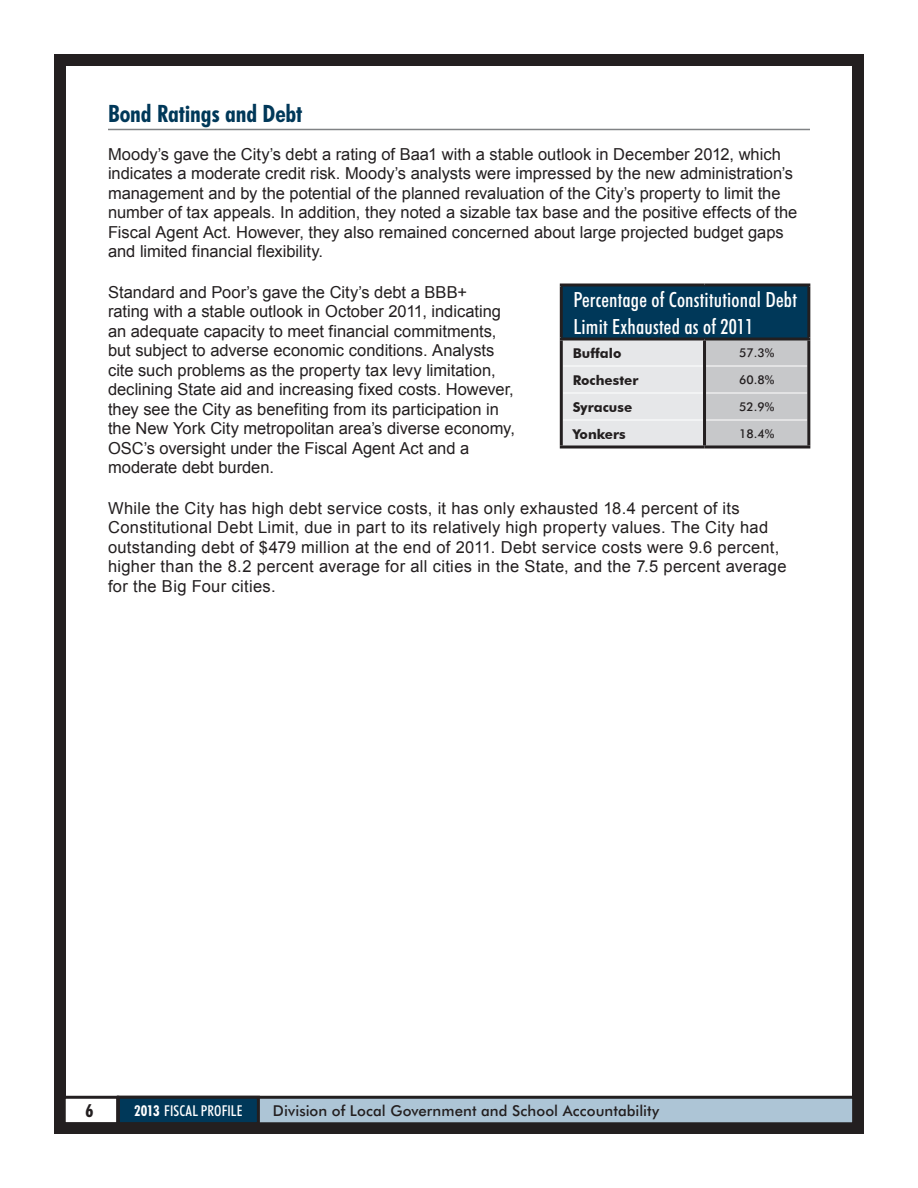
<style>
.page{position:relative;width:918px;height:1188px;background:#fff}
.page>*{position:absolute;margin:0;border:0;box-sizing:border-box;transform-origin:0 0}
.Ann_Rep_headings{font:700 condensed 24px "Futura BT";letter-spacing:-.005em;color:#003859}
.t1{font:500 condensed 21px/27px "Futura BT";letter-spacing:.01em;color:#fff}
.t2{font:700 condensed 18px "Futura BT";color:#231f20}
.AnnRep_Body_Text{font:16.5px/19.5px "Arial";color:#231f20}
.AnnRep_Body_Text-2{font:16.5px/19.5px "Arial";letter-spacing:.02em;color:#231f20}
.t3{font:500 15px "Futura BT";letter-spacing:.005em;color:#231f20}
.t4{font:500 condensed 15px "Futura BT";letter-spacing:.005em;color:#fff}
.t5{font:700 13.5px "Futura BT";color:#231f20}
.t6{font:500 12.15px "Futura BT";color:#231f20}
.s1{font-weight:700}
</style>
<div class="page">
<div style="left:54px;top:54px;width:810px;height:1080px;border:12px solid #231f20"></div>
<div style="left:63px;top:1096px;width:56px;height:29px;border:3px solid #231f20"></div>
<div style="left:118px;top:1097px;width:736px;height:27px;background:#adc5d6"></div>
<div style="left:117px;top:1096px;width:738px;height:29px;border:3px solid #231f20"></div>
<div style="left:118px;top:1097px;width:140px;height:27px;background:#003859"></div>
<div style="left:117px;top:1096px;width:143px;height:29px;border:3px solid #231f20"></div>
<hr style="left:108px;top:129px;width:702px;height:1px;background:#808285">
<div style="left:561px;top:285px;width:248px;height:54px;background:#003859"></div>
<svg style="left:563px;top:340px;width:244px;height:106px;background:#d7d8da"></svg>
<hr style="left:563px;top:366px;width:140px;height:1px;background:#fff">
<hr style="left:706px;top:366px;width:101px;height:1px;background:#fff">
<hr style="left:563px;top:393px;width:140px;height:1px;background:#fff">
<hr style="left:706px;top:393px;width:101px;height:1px;background:#fff">
<hr style="left:563px;top:420px;width:140px;height:1px;background:#fff">
<hr style="left:706px;top:420px;width:101px;height:1px;background:#fff">
<hr style="left:560px;top:338px;width:145px;height:2px;background:#231f20">
<hr style="left:705px;top:338px;width:105px;height:2px;background:#231f20">
<hr style="left:703px;top:340px;width:3px;height:26px;background:#231f20">
<hr style="left:703px;top:366px;width:3px;height:27px;background:#231f20">
<hr style="left:703px;top:393px;width:3px;height:27px;background:#231f20">
<hr style="left:703px;top:420px;width:3px;height:26px;background:#231f20">
<hr style="left:560px;top:284px;width:145px;height:2px;background:#231f20">
<hr style="left:560px;top:286px;width:3px;height:52px;background:#231f20">
<hr style="left:705px;top:284px;width:105px;height:2px;background:#231f20">
<hr style="left:807px;top:286px;width:3px;height:52px;background:#231f20">
<hr style="left:560px;top:340px;width:3px;height:26px;background:#231f20">
<hr style="left:807px;top:340px;width:3px;height:26px;background:#231f20">
<hr style="left:560px;top:366px;width:3px;height:27px;background:#231f20">
<hr style="left:807px;top:366px;width:3px;height:27px;background:#231f20">
<hr style="left:560px;top:393px;width:3px;height:27px;background:#231f20">
<hr style="left:807px;top:393px;width:3px;height:27px;background:#231f20">
<hr style="left:560px;top:420px;width:3px;height:26px;background:#231f20">
<hr style="left:807px;top:420px;width:3px;height:26px;background:#231f20">
<hr style="left:560px;top:446px;width:145px;height:2px;background:#231f20">
<hr style="left:705px;top:446px;width:105px;height:2px;background:#231f20">
<p class="Ann_Rep_headings" style="left:108px;top:99px;width:196px">Bond Ratings and Debt</p>
<p class="AnnRep_Body_Text" style="left:108px;top:144px;width:691px">Moody’s gave the City’s debt a rating of Baa1 with a stable outlook in December 2012, which indicates a moderate credit risk. Moody’s analysts were impressed by the new administration’s management and by the potential of the planned revaluation of the City’s property to limit the number of tax appeals. In addition, they noted a sizable tax base and the positive effects of the Fiscal Agent Act. However, they also remained concerned about large projected budget gaps and limited financial flexibility.</p>
<p class="AnnRep_Body_Text" style="left:108px;top:282px;width:409px">Standard and Poor’s gave the City’s debt a BBB+<br>rating with a stable outlook in October 2011, indicating an adequate capacity to meet financial commitments, but subject to adverse economic conditions. Analysts cite such problems as the property tax levy limitation, declining State aid and increasing fixed costs. However, they see the City as benefiting from its participation in the New York City metropolitan area’s diverse economy, OSC’s oversight under the Fiscal Agent Act and a moderate debt burden.</p>
<p class="AnnRep_Body_Text-2" style="left:108px;top:498px;width:680px">While the City has high debt service costs, it has only exhausted 18.4 percent of its Constitutional Debt Limit, due in part to its relatively high property values. The City had outstanding debt of $479 million at the end of 2011. Debt service costs were 9.6 percent, higher than the 8.2 percent average for all cities in the State, and the 7.5 percent average for the Big Four cities.</p>
<p class="t1" style="left:573px;top:285px;width:225px">Percentage of Constitutional Debt<br>Limit Exhausted as of 2011</p>
<p class="t5" style="left:573px;top:345px;width:50px">Buffalo</p>
<p class="t6" style="left:739px;top:345px;width:37px">57.3%</p>
<p class="t5" style="left:573px;top:372px;width:67px">Rochester</p>
<p class="t6" style="left:739px;top:372px;width:37px">60.8%</p>
<p class="t5" style="left:573px;top:399px;width:61px">Syracuse</p>
<p class="t6" style="left:739px;top:399px;width:37px">52.9%</p>
<p class="t5" style="left:573px;top:426px;width:55px">Yonkers</p>
<p class="t6" style="left:739px;top:426px;width:37px">18.4%</p>
<p class="t2" style="left:86px;top:1100px;width:9px">6</p>
<p class="t4" style="left:134px;top:1101px;width:110px"><span class="s1">2013</span> FISCAL PROFILE</p>
<p class="t3" style="left:273px;top:1101px;width:388px">Division of Local Government and School Accountability</p>
</div>
